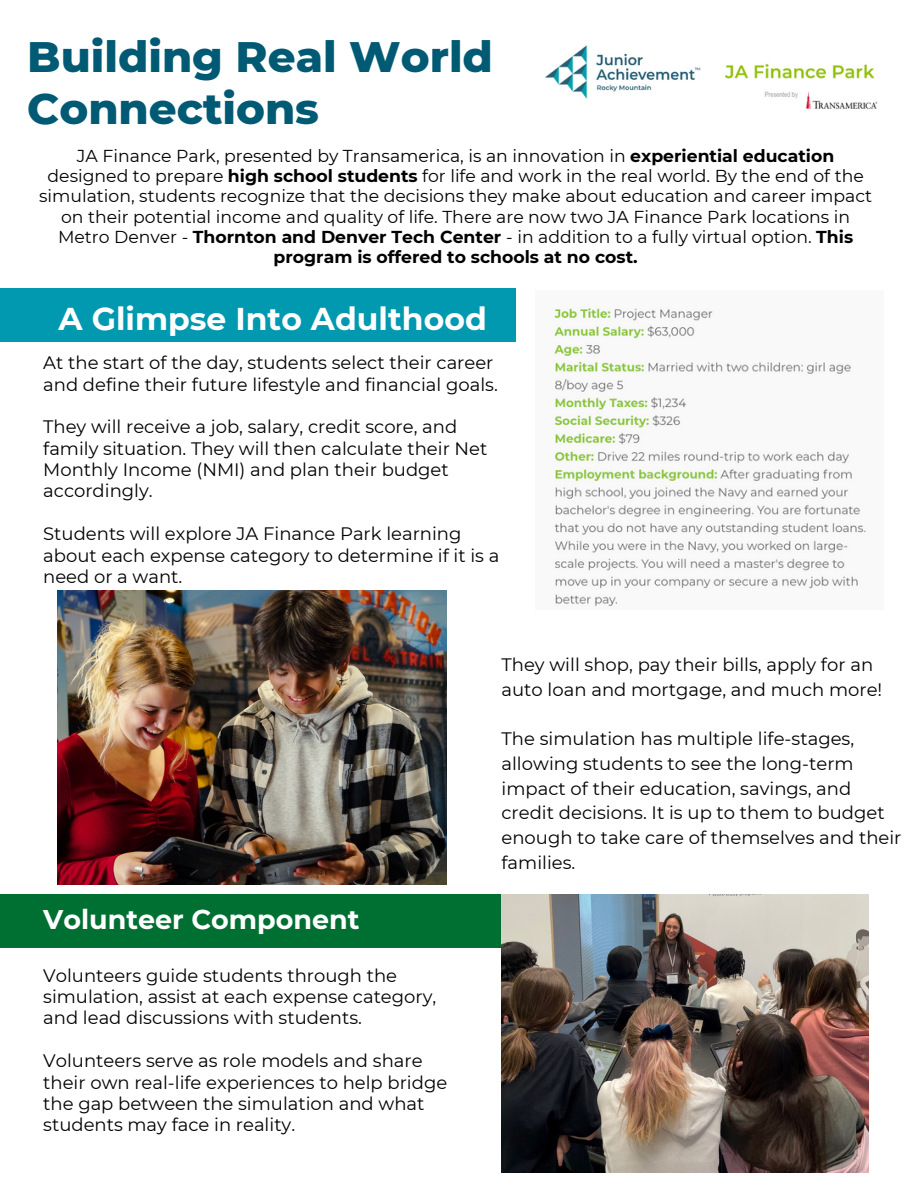
<style>
.page{position:relative;width:918px;height:1188px;background:#fff}
.page>*{position:absolute;margin:0;border:0;box-sizing:border-box;transform-origin:0 0}
.t1{font:800 43.5px/51.8px "Montserrat";color:#005a74}
.t2{font:700 31.5px "Montserrat";color:#fff}
.t3{font:700 27px "Montserrat";color:#fff}
.t4{font:18px/21.3px "Montserrat";color:#020000}
.t5{font:18px/24.8px "Montserrat";color:#000}
.t6{font:17.25px/20.2px "Montserrat";color:#020000;text-align:center}
.s1{font-weight:700}
</style>
<div class="page">
<img style="left:554px;top:308px;width:312px;height:298px">
<div style="left:0;top:288px;width:516px;height:53px;background:#0099b0"></div>
<img style="left:58px;top:590px;width:388px;height:295px">
<div style="left:0;top:894px;width:577px;height:54px;background:#007032"></div>
<img style="left:501px;top:894px;width:367px;height:278px">
<img style="left:545px;top:45px;width:333px;height:65px">
<p class="t1" style="left:27px;top:30px;width:467px">Building Real World<br>Connections</p>
<p class="t6" style="left:39px;top:146px;width:834px">JA Finance Park, presented by Transamerica, is an innovation in <span class="s1">experiential education </span>designed to prepare <span class="s1">high school students</span> for life and work in the real world. By the end of the simulation, students recognize that the decisions they make about education and career impact on their potential income and quality of life. There are now two JA Finance Park locations in Metro Denver - <span class="s1">Thornton and Denver Tech Center</span> - in addition to a fully virtual option. <span class="s1">This program is offered to schools at no cost.</span></p>
<p class="t2" style="left:59px;top:300px;width:430px">A Glimpse Into Adulthood</p>
<p class="t4" style="left:43px;top:352px;width:456px">At the start of the day, students select their career and define their future lifestyle and financial goals.</p>
<p class="t4" style="left:43px;top:416px;width:446px">They will receive a job, salary, credit score, and family situation. They will then calculate their Net Monthly Income (NMI) and plan their budget accordingly.</p>
<p class="t4" style="left:43px;top:523px;width:458px">Students will explore JA Finance Park learning about each expense category to determine if it is a need or a want.</p>
<p class="t3" style="left:43px;top:903px;width:318px">Volunteer Component</p>
<p class="t4" style="left:43px;top:965px;width:395px">Volunteers guide students through the simulation, assist at each expense category, and lead discussions with students.</p>
<p class="t4" style="left:43px;top:1050px;width:405px">Volunteers serve as role models and share their own real-life experiences to help bridge the gap between the simulation and what students may face in reality.</p>
<p class="t5" style="left:501px;top:652px;width:382px">They will shop, pay their bills, apply for an auto loan and mortgage, and much more!</p>
<p class="t5" style="left:501px;top:726px;width:402px">The simulation has multiple life-stages, allowing students to see the long-term impact of their education, savings, and credit decisions. It is up to them to budget enough to take care of themselves and their families.</p>
</div>
